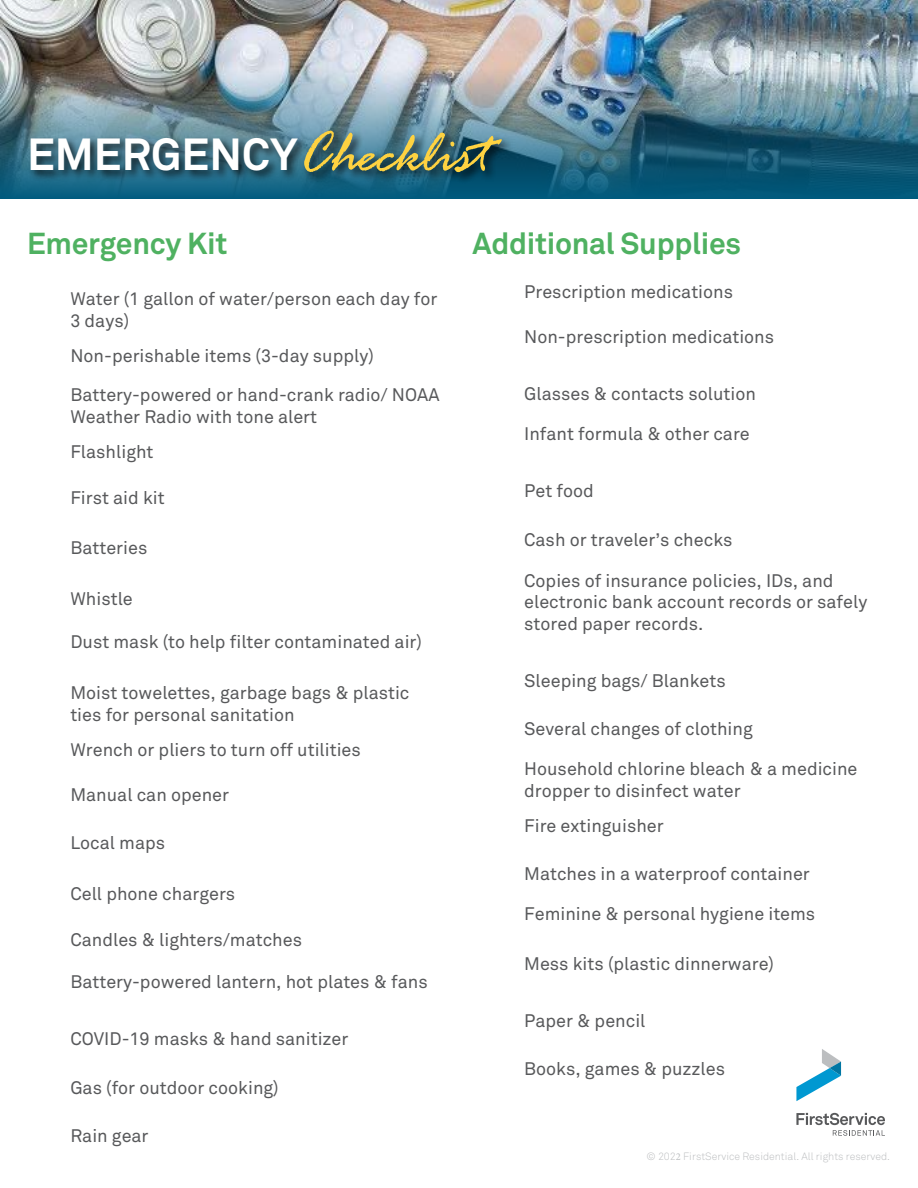
<style>
.page{position:relative;width:918px;height:1188px;background:#fff}
.page>*{position:absolute;margin:0;border:0;box-sizing:border-box;transform-origin:0 0}
.t1{font:700 44.4px "Akkurat";color:#fff}
.t2{font:700 30px "Akkurat";letter-spacing:-.01em;color:#4fb161}
.t3{font:18px/21.6px "Akkurat";color:#58595b}
.t4{font:300 10.5px "Akkurat";color:#bcbec0}
.s1{font-family:"Rage";font-weight:400;font-style:italic;font-size:63px;color:#fed241}
.s2{font-family:"Minion Pro";font-weight:400}
</style>
<div class="page">
<img style="left:0;top:0;width:918px;height:69px">
<img style="left:0;top:69px;width:918px;height:130px">
<div style="left:28px;top:128px;width:486px;height:56px;background:#000;opacity:.75"></div>
<svg style="left:796px;top:1049px;width:45px;height:52px"></svg>
<svg style="left:796px;top:1113px;width:89px;height:23px"></svg>
<h1 class="t1" style="left:27px;top:126px;width:465px">EMERGENCY<span class="s1">Checklist</span></h1>
<h2 class="t2" style="left:27px;top:225px;width:202px">Emergency Kit</h2>
<h2 class="t2" style="left:472px;top:225px;width:270px">Additional Supplies</h2>
<p class="t3" style="left:70px;top:289px;width:369px">Water (1 gallon of water/person each day for<br>3 days)</p>
<p class="t3" style="left:70px;top:337px;width:371px;line-height:39px">Non-perishable items (3-day supply)<br>Battery-powered or hand-crank radio/ NOAA</p>
<p class="t3" style="left:70px;top:399px;width:248px;line-height:35.1px">Weather Radio with tone alert<br>Flashlight</p>
<p class="t3" style="left:70px;top:488px;width:96px">First aid kit</p>
<p class="t3" style="left:70px;top:537px;width:78px">Batteries</p>
<p class="t3" style="left:70px;top:588px;width:64px">Whistle</p>
<p class="t3" style="left:70px;top:631px;width:353px">Dust mask (to help filter contaminated air)</p>
<p class="t3" style="left:70px;top:682px;width:341px">Moist towelettes, garbage bags &amp; plastic ties for personal sanitation</p>
<p class="t3" style="left:70px;top:739px;width:292px">Wrench or pliers to turn off utilities</p>
<p class="t3" style="left:70px;top:784px;width:160px">Manual can opener</p>
<p class="t3" style="left:70px;top:832px;width:96px">Local maps</p>
<p class="t3" style="left:70px;top:883px;width:166px">Cell phone chargers</p>
<p class="t3" style="left:70px;top:930px;width:233px">Candles &amp; lighters/matches</p>
<p class="t3" style="left:70px;top:972px;width:359px">Battery-powered lantern, hot plates &amp; fans</p>
<p class="t3" style="left:70px;top:1028px;width:280px">COVID-19 masks &amp; hand sanitizer</p>
<p class="t3" style="left:70px;top:1078px;width:210px">Gas (for outdoor cooking)</p>
<p class="t3" style="left:70px;top:1126px;width:80px">Rain gear</p>
<p class="t3" style="left:524px;top:281px;width:210px">Prescription medications</p>
<p class="t3" style="left:524px;top:326px;width:252px">Non-prescription medications</p>
<p class="t3" style="left:524px;top:383px;width:233px">Glasses &amp; contacts solution</p>
<p class="t3" style="left:524px;top:424px;width:227px">Infant formula &amp; other care</p>
<p class="t3" style="left:524px;top:480px;width:71px">Pet food</p>
<p class="t3" style="left:524px;top:530px;width:210px">Cash or traveler’s checks</p>
<p class="t3" style="left:524px;top:570px;width:345px">Copies of insurance policies, IDs, and electronic bank account records or safely stored paper records.</p>
<p class="t3" style="left:524px;top:670px;width:203px">Sleeping bags/ Blankets</p>
<p class="t3" style="left:524px;top:718px;width:230px">Several changes of clothing</p>
<p class="t3" style="left:524px;top:759px;width:335px">Household chlorine bleach &amp; a medicine dropper to disinfect water</p>
<p class="t3" style="left:524px;top:815px;width:141px">Fire extinguisher</p>
<p class="t3" style="left:524px;top:863px;width:287px">Matches in a waterproof container</p>
<p class="t3" style="left:524px;top:904px;width:293px">Feminine &amp; personal hygiene items</p>
<p class="t3" style="left:524px;top:954px;width:251px">Mess kits (plastic dinnerware)</p>
<p class="t3" style="left:524px;top:1011px;width:123px">Paper &amp; pencil</p>
<p class="t3" style="left:524px;top:1059px;width:202px">Books, games &amp; puzzles</p>
<p class="t4" style="left:647px;top:1151px;width:245px">© 202<span class="s2">2</span> FirstService Residential. All rights reserved.</p>
</div>
